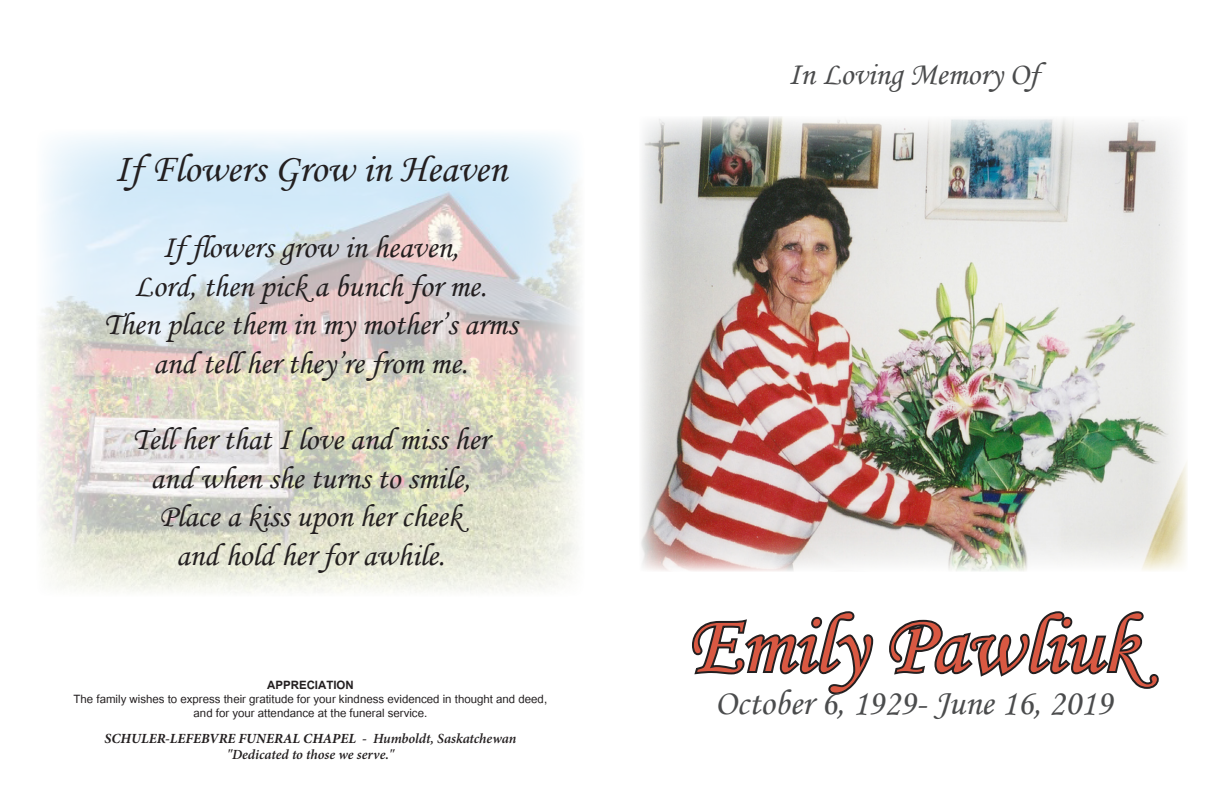
<style>
.page{position:relative;width:1224px;height:792px;background:#fff}
.page>*{position:absolute;margin:0;border:0;box-sizing:border-box;transform-origin:0 0}
.t1{font:84px "Monotype Corsiva";color:#d95842}
.t2{font:40px "Monotype Corsiva";color:#231f20}
.t3{font:36px "Monotype Corsiva";color:#4b4c4d}
.t4{font:32px "Monotype Corsiva";color:#231f20}
.t5{font:32px "Monotype Corsiva";color:#4b4c4d}
.t6{font:16px "Utsaah";color:#231f20}
.t7{font:700 16px "Utsaah";color:#231f20}
.t8{font:italic 700 14px "Minion Pro";color:#231f20}
.t9{font:italic 600 14px "Minion Pro";color:#231f20}
.s1{font-weight:600}
</style>
<div class="page">
<img style="left:41px;top:134px;width:539px;height:459px">
<svg style="left:692px;top:611px;width:182px;height:84px"></svg>
<svg style="left:889px;top:611px;width:270px;height:78px"></svg>
<img style="left:641px;top:116px;width:546px;height:455px">
<p class="t2" style="left:114px;top:144px;width:394px">If Flowers Grow in Heaven</p>
<p class="t4" style="left:162px;top:228px;width:298px">If flowers grow in heaven,</p>
<p class="t4" style="left:134px;top:267px;width:354px">Lord, then pick a bunch for me.</p>
<p class="t4" style="left:104px;top:305px;width:415px">Then place them in my mother’s arms</p>
<p class="t4" style="left:153px;top:343px;width:316px">and tell her they’re from me.</p>
<p class="t4" style="left:132px;top:420px;width:358px">Tell her that I love and miss her</p>
<p class="t4" style="left:151px;top:459px;width:321px">and when she turns to smile,</p>
<p class="t4" style="left:159px;top:497px;width:304px">Place a kiss upon her cheek</p>
<p class="t4" style="left:176px;top:535px;width:270px">and hold her for awhile.</p>
<p class="t7" style="left:267px;top:677px;width:88px">APPRECIATION</p>
<p class="t6" style="left:74px;top:692px;width:475px">The family wishes to express their gratitude for your kindness evidenced in thought and deed,</p>
<p class="t6" style="left:194px;top:706px;width:235px">and for your attendance at the funeral service.</p>
<p class="t8" style="left:105px;top:729px;width:413px">SCHULER-LEFEBVRE FUNERAL CHAPEL - <span class="s1">Humboldt, Saskatchewan</span></p>
<p class="t9" style="left:227px;top:745px;width:169px">"Dedicated to those we serve."</p>
<p class="t5" style="left:788px;top:55px;width:252px">In Loving Memory Of</p>
<p class="t1" style="left:688px;top:594px;width:452px">Emily Pawliuk</p>
<p class="t3" style="left:715px;top:681px;width:399px">October 6, 1929- June 16, 2019</p>
</div>
